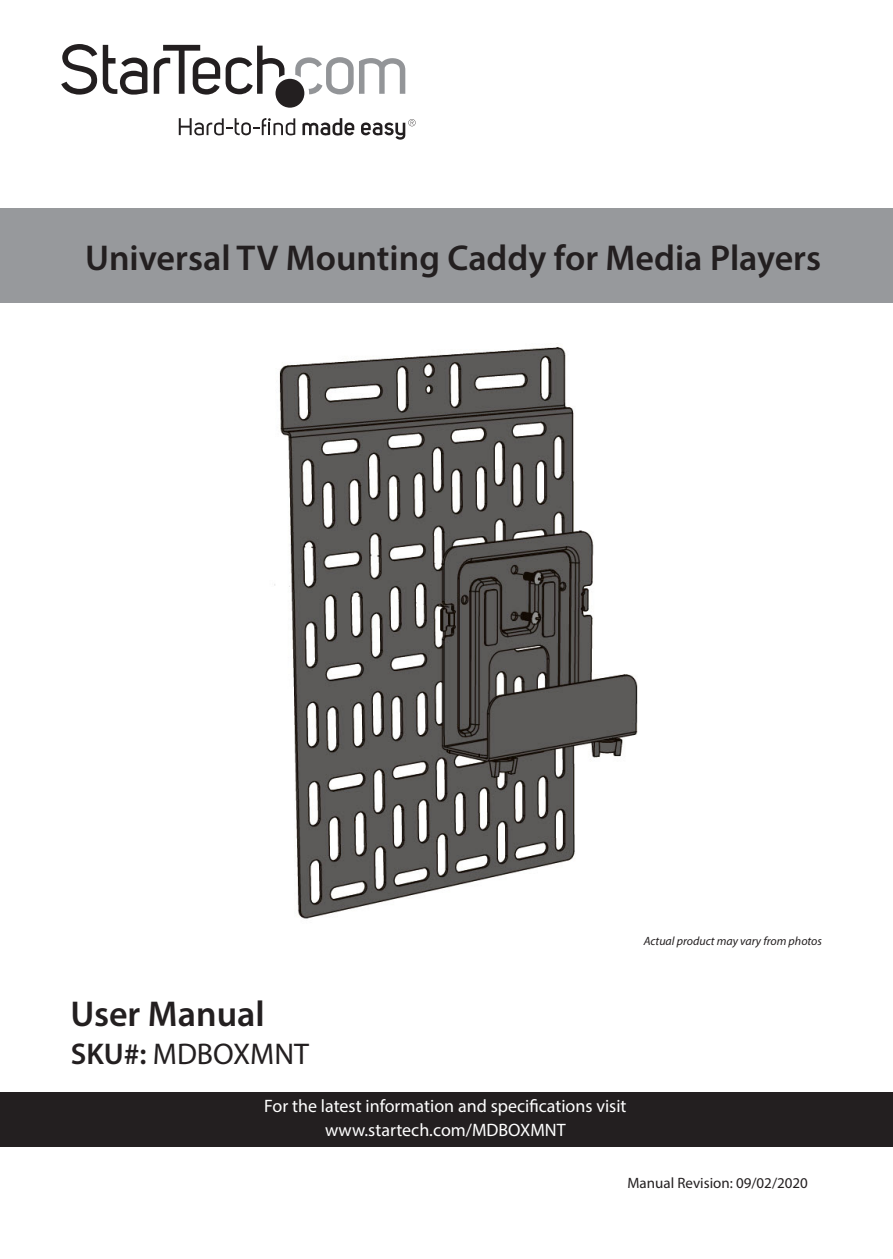
<style>
.page{position:relative;width:893px;height:1259px;background:#fff}
.page>*{position:absolute;margin:0;border:0;box-sizing:border-box;transform-origin:0 0}
.Manual_Description{font:600 36px "Myriad Pro";color:#231f20}
.Manual_Title_SKU{font:30px "Myriad Pro";color:#231f20}
.marketing_text{font:18px "Myriad Pro";color:#fff}
.t1{font:15px "Myriad Pro";color:#231f20}
.Image_Tag{font:italic 12px "Myriad Pro";color:#231f20}
.s1{font-weight:600}
</style>
<div class="page">
<div style="left:0;top:1092px;width:893px;height:54px;background:#231f20"></div>
<div style="left:0;top:209px;width:893px;height:94px;background:#97999c"></div>
<svg style="left:295px;top:57px;width:110px;height:37px"></svg>
<svg style="left:361px;top:119px;width:55px;height:21px"></svg>
<svg style="left:302px;top:118px;width:52px;height:18px"></svg>
<svg style="left:179px;top:118px;width:116px;height:17px"></svg>
<svg style="left:61px;top:44px;width:86px;height:51px"></svg>
<svg style="left:154px;top:45px;width:66px;height:50px"></svg>
<svg style="left:226px;top:46px;width:58px;height:48px"></svg>
<div style="left:275px;top:79px;width:29px;height:29px;background:#231f20;border-radius:50%"></div>
<img style="left:274px;top:347px;width:364px;height:572px">
<p class="Manual_Description" style="left:85px;top:235px;width:738px">Universal TV Mounting Caddy for Media Players</p>
<p class="Image_Tag" style="left:644px;top:933px;width:180px">Actual product may vary from photos</p>
<h1 class="Manual_Description" style="left:70px;top:991px;width:196px">User Manual</h1>
<p class="Manual_Title_SKU" style="left:71px;top:1035px;width:240px"><span class="s1">SKU#:</span> MDBOXMNT</p>
<p class="marketing_text" style="left:264px;top:1095px;width:364px">For the latest information and specifications visit</p>
<p class="marketing_text" style="left:325px;top:1118px;width:242px">www.startech.com/MDBOXMNT</p>
<p class="t1" style="left:627px;top:1174px;width:182px">Manual Revision: 09/02/2020</p>
</div>
